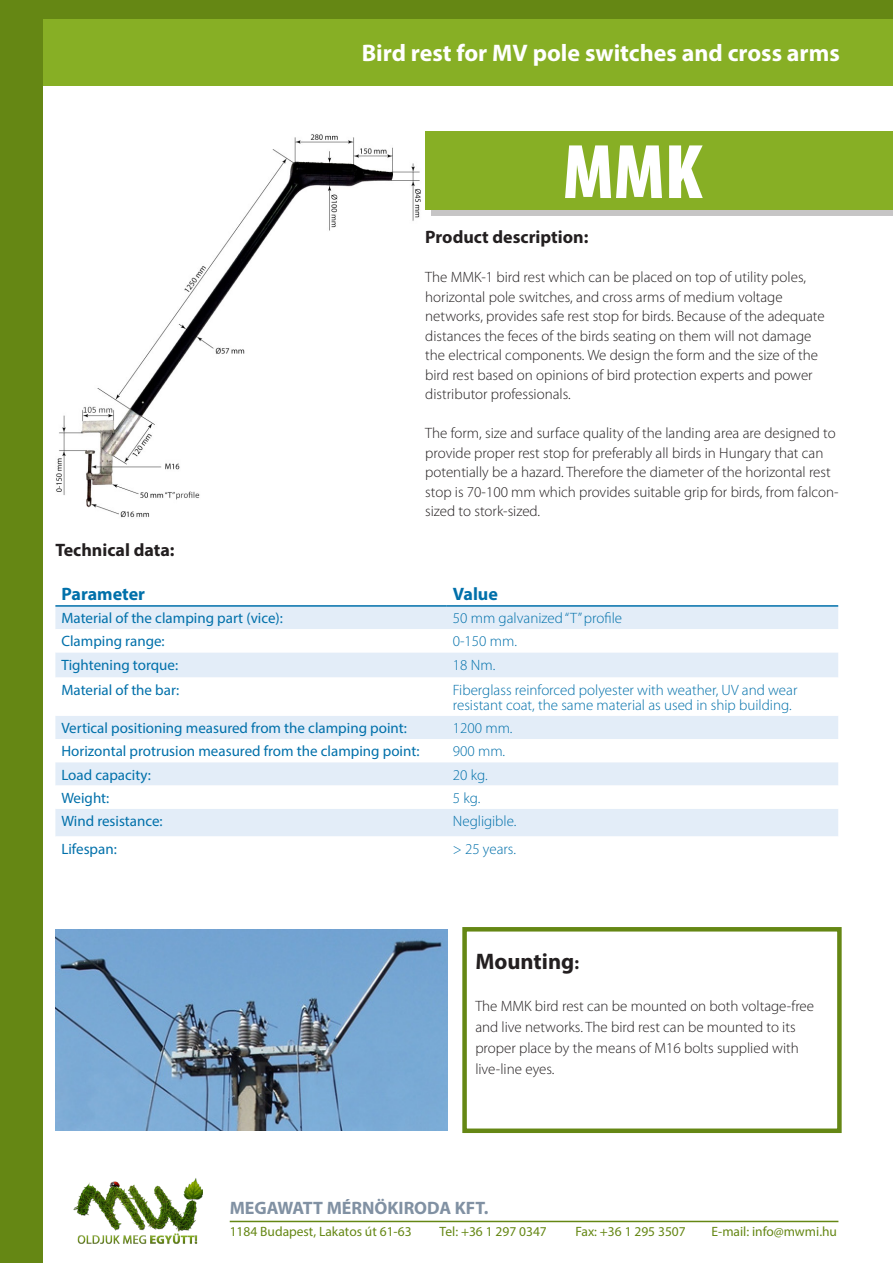
<style>
.page{position:relative;width:893px;height:1263px;background:#fff}
.page>*{position:absolute;margin:0;border:0;box-sizing:border-box;transform-origin:0 0}
.t1{font:900 condensed 78px "Myriad Pro";color:#fff}
.t2{font:700 24px "Myriad Pro";color:#fff}
.t3{font:700 22.5px "Myriad Pro";color:#231f20}
.Paragraph_Style_1{font:700 18px "Myriad Pro";color:#231f20}
.t4{font:700 18px "Myriad Pro";color:#8191a3}
.t5{font:700 18px "Myriad Pro";color:#0070aa}
.Paragraph_Style_1-2{font:300 15px/19.5px "Myriad Pro";color:#231f20}
.t6{font:15px "Myriad Pro";color:#0070aa}
.t7{font:300 15px/15px "Myriad Pro";color:#0070aa}
.t8{font:13.5px "Myriad Pro";color:#658714}
.s1{font-size:18px}
</style>
<div class="page">
<div style="left:0;top:0;width:893px;height:85px;background:#87af25"></div>
<div style="left:431px;top:137px;width:462px;height:79px;background:#231f20;opacity:.26"></div>
<div style="left:425px;top:131px;width:468px;height:78px;background:#87af25"></div>
<img style="left:56px;top:930px;width:392px;height:201px">
<div style="left:462px;top:927px;width:380px;height:206px;border:4px solid #658714"></div>
<img style="left:73px;top:1178px;width:129px;height:66px">
<hr style="left:230px;top:1221px;width:608px;height:1px;background:#658714">
<div style="left:0;top:0;width:893px;height:18px;background:#658714"></div>
<div style="left:0;top:0;width:43px;height:1263px;background:#658714"></div>
<div style="left:55px;top:607px;width:783px;height:22px;background:#e3edf8"></div>
<svg style="left:55px;top:653px;width:783px;height:183px;fill:#e3edf8"></svg>
<hr style="left:55px;top:605px;width:392px;height:2px;background:#0070aa">
<hr style="left:447px;top:605px;width:391px;height:2px;background:#0070aa">
<img style="left:56px;top:134px;width:365px;height:384px">
<p class="t2" style="left:362px;top:37px;width:480px">Bird rest for MV pole switches and cross arms</p>
<p class="t1" style="left:563px;top:129px;width:141px">MMK</p>
<p class="Paragraph_Style_1" style="left:425px;top:225px;width:165px">Product description:</p>
<p class="Paragraph_Style_1-2" style="left:425px;top:268px;width:401px">The MMK-1 bird rest which can be placed on top of utility poles, horizontal pole switches, and cross arms of medium voltage networks, provides safe rest stop for birds. Because of the adequate distances the feces of the birds seating on them will not damage the electrical components. We design the form and the size of the bird rest based on opinions of bird protection experts and power distributor professionals.</p>
<p class="Paragraph_Style_1-2" style="left:425px;top:424px;width:415px">The form, size and surface quality of the landing area are designed to provide proper rest stop for preferably all birds in Hungary that can potentially be a hazard. Therefore the diameter of the horizontal rest stop is 70-100 mm which provides suitable grip for birds, from falcon&shy;sized to stork-sized.</p>
<p class="Paragraph_Style_1" style="left:55px;top:539px;width:121px">Technical data:</p>
<p class="t5" style="left:61px;top:582px;width:85px">Parameter</p>
<p class="t5" style="left:453px;top:582px;width:47px">Value</p>
<p class="t6" style="left:61px;top:609px;width:223px">Material of the clamping part (vice):</p>
<p class="t7" style="left:453px;top:611px;width:171px">50 mm galvanized “T” profile</p>
<p class="t6" style="left:61px;top:632px;width:105px">Clamping range:</p>
<p class="t7" style="left:453px;top:634px;width:66px">0-150 mm.</p>
<p class="t6" style="left:61px;top:655px;width:118px">Tightening torque:</p>
<p class="t7" style="left:453px;top:657px;width:44px">18 Nm.</p>
<p class="t6" style="left:61px;top:680px;width:119px">Material of the bar:</p>
<p class="t7" style="left:453px;top:682px;width:346px">Fiberglass reinforced polyester with weather, UV and wear resistant coat, the same material as used in ship building.</p>
<p class="t6" style="left:61px;top:719px;width:347px">Vertical positioning measured from the clamping point:</p>
<p class="t7" style="left:453px;top:721px;width:61px">1200 mm.</p>
<p class="t6" style="left:61px;top:742px;width:360px">Horizontal protrusion measured from the clamping point:</p>
<p class="t7" style="left:453px;top:744px;width:54px">900 mm.</p>
<p class="t6" style="left:61px;top:765px;width:91px">Load capacity:</p>
<p class="t7" style="left:453px;top:767px;width:36px">20 kg.</p>
<p class="t6" style="left:61px;top:788px;width:49px">Weight:</p>
<p class="t7" style="left:453px;top:790px;width:29px">5 kg.</p>
<p class="t6" style="left:61px;top:812px;width:103px">Wind resistance:</p>
<p class="t7" style="left:453px;top:814px;width:65px">Negligible.</p>
<p class="t6" style="left:61px;top:839px;width:57px">Lifespan:</p>
<p class="t7" style="left:453px;top:841px;width:65px">&gt; 25 years.</p>
<p class="t3" style="left:475px;top:947px;width:105px">Mounting<span class="s1">:</span></p>
<p class="Paragraph_Style_1-2" style="left:475px;top:996px;width:340px;line-height:21px">The MMK bird rest can be mounted on both voltage-free and live networks. The bird rest can be mounted to its proper place by the means of M16 bolts supplied with live-line eyes.</p>
<p class="t4" style="left:230px;top:1196px;width:260px">MEGAWATT MÉRNÖKIRODA KFT.</p>
<p class="t8" style="left:230px;top:1223px;width:183px">1184 Budapest, Lakatos út 61-63</p>
<p class="t8" style="left:440px;top:1223px;width:109px">Tel: +36 1 297 0347</p>
<p class="t8" style="left:575px;top:1223px;width:112px">Fax: +36 1 295 3507</p>
<p class="t8" style="left:712px;top:1223px;width:127px">E-mail: info@mwmi.hu</p>
</div>
